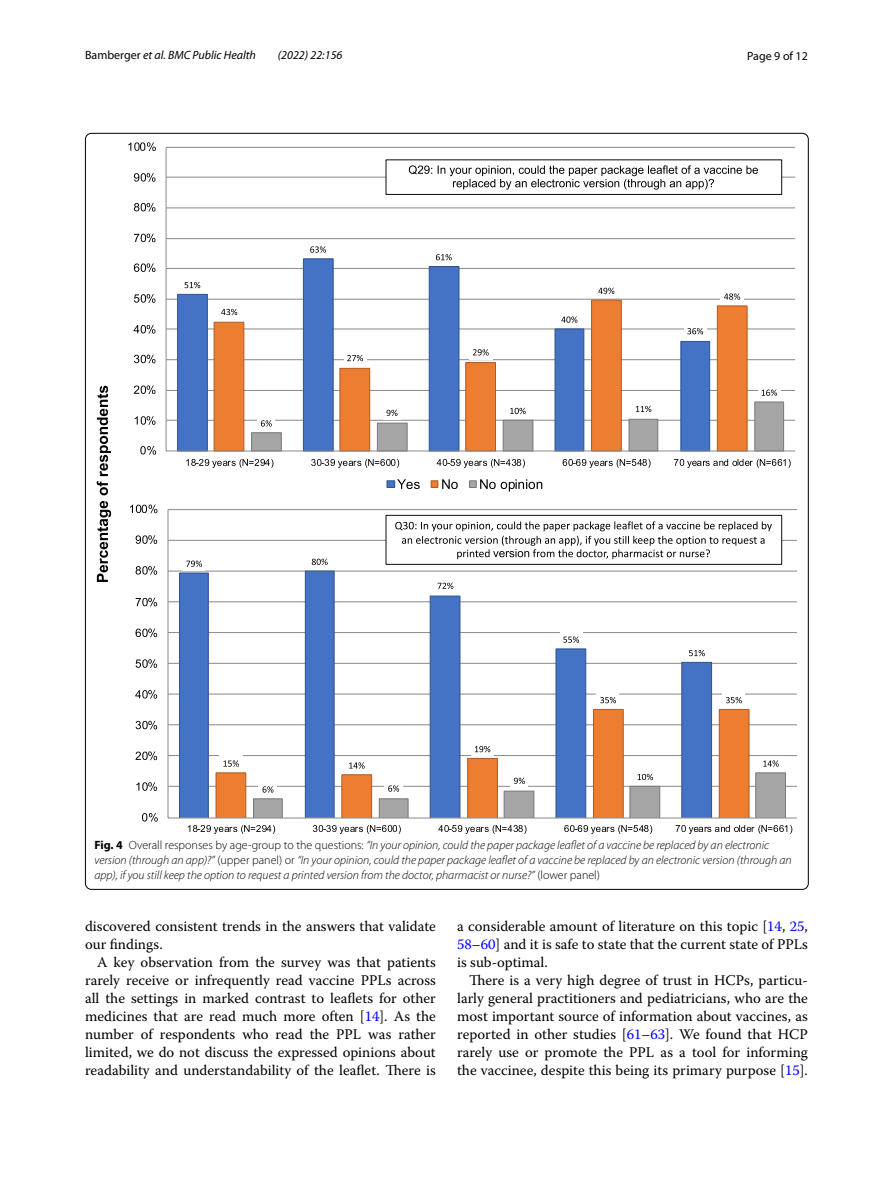
<style>
.page{position:relative;width:893px;height:1187px;background:#fff}
.page>*{position:absolute;margin:0;border:0;box-sizing:border-box;transform-origin:0 0}
.t1{font:14.7px/18px "Warnock Pro";color:#000;text-align:justify}
.t2{font:italic 300 12px/15px "Myriad Pro";color:#000}
.t3{font:italic 12px "Myriad Pro";color:#000}
.t4{font:12px "Myriad Pro";color:#000}
.s1{font-style:normal}
.s2{font-weight:700;font-style:normal}
.s3{color:#00f}
</style>
<div class="page">
<hr style="left:168px;top:786px;width:629px;height:1px;background:#898989">
<hr style="left:168px;top:755px;width:629px;height:1px;background:#898989">
<hr style="left:168px;top:724px;width:629px;height:1px;background:#898989">
<hr style="left:168px;top:693px;width:629px;height:1px;background:#898989">
<hr style="left:168px;top:663px;width:629px;height:1px;background:#898989">
<hr style="left:168px;top:632px;width:629px;height:1px;background:#898989">
<hr style="left:168px;top:601px;width:629px;height:1px;background:#898989">
<hr style="left:168px;top:570px;width:629px;height:1px;background:#898989">
<hr style="left:168px;top:540px;width:629px;height:1px;background:#898989">
<hr style="left:168px;top:509px;width:629px;height:1px;background:#898989">
<svg style="left:179px;top:570px;width:533px;height:247px"></svg>
<svg style="left:215px;top:708px;width:535px;height:109px"></svg>
<hr style="left:168px;top:509px;width:1px;height:309px;background:#898989">
<hr style="left:168px;top:817px;width:629px;height:1px;background:#898989">
<svg style="left:186px;top:560px;width:16px;height:7px"></svg>
<svg style="left:312px;top:558px;width:16px;height:7px"></svg>
<div style="left:434px;top:578px;width:23px;height:14px;background:#fff"></div>
<svg style="left:438px;top:582px;width:15px;height:7px"></svg>
<div style="left:560px;top:632px;width:22px;height:14px;background:#fff"></div>
<svg style="left:563px;top:636px;width:16px;height:6px"></svg>
<div style="left:685px;top:644px;width:23px;height:15px;background:#fff"></div>
<svg style="left:689px;top:649px;width:16px;height:7px"></svg>
<div style="left:219px;top:755px;width:23px;height:14px;background:#fff"></div>
<svg style="left:223px;top:760px;width:16px;height:6px"></svg>
<div style="left:345px;top:758px;width:23px;height:14px;background:#fff"></div>
<div style="left:471px;top:740px;width:22px;height:16px;background:#fff"></div>
<svg style="left:475px;top:746px;width:15px;height:6px"></svg>
<div style="left:597px;top:692px;width:22px;height:15px;background:#fff"></div>
<svg style="left:600px;top:697px;width:16px;height:6px"></svg>
<div style="left:723px;top:691px;width:22px;height:16px;background:#fff"></div>
<svg style="left:726px;top:697px;width:16px;height:6px"></svg>
<svg style="left:253px;top:760px;width:533px;height:57px"></svg>
<svg style="left:142px;top:813px;width:16px;height:8px"></svg>
<svg style="left:136px;top:782px;width:21px;height:8px"></svg>
<svg style="left:135px;top:751px;width:22px;height:9px"></svg>
<svg style="left:136px;top:720px;width:21px;height:9px"></svg>
<svg style="left:135px;top:690px;width:22px;height:8px"></svg>
<svg style="left:136px;top:659px;width:21px;height:9px"></svg>
<svg style="left:136px;top:628px;width:21px;height:9px"></svg>
<svg style="left:136px;top:597px;width:21px;height:9px"></svg>
<svg style="left:136px;top:566px;width:21px;height:8px"></svg>
<svg style="left:136px;top:535px;width:21px;height:9px"></svg>
<svg style="left:130px;top:504px;width:27px;height:9px"></svg>
<svg style="left:188px;top:825px;width:87px;height:8px"></svg>
<svg style="left:313px;top:825px;width:88px;height:8px"></svg>
<svg style="left:438px;top:825px;width:88px;height:8px"></svg>
<svg style="left:564px;top:825px;width:88px;height:8px"></svg>
<svg style="left:676px;top:825px;width:116px;height:8px"></svg>
<hr style="left:166px;top:420px;width:629px;height:1px;background:#898989">
<hr style="left:166px;top:390px;width:629px;height:1px;background:#898989">
<hr style="left:166px;top:359px;width:629px;height:1px;background:#898989">
<hr style="left:166px;top:328px;width:629px;height:1px;background:#898989">
<hr style="left:166px;top:299px;width:629px;height:1px;background:#898989">
<hr style="left:166px;top:268px;width:629px;height:1px;background:#898989">
<hr style="left:166px;top:238px;width:629px;height:1px;background:#898989">
<hr style="left:166px;top:207px;width:629px;height:1px;background:#898989">
<hr style="left:166px;top:177px;width:629px;height:1px;background:#898989">
<hr style="left:166px;top:147px;width:629px;height:1px;background:#898989">
<svg style="left:177px;top:258px;width:533px;height:192px"></svg>
<svg style="left:213px;top:299px;width:535px;height:151px"></svg>
<hr style="left:166px;top:147px;width:1px;height:304px;background:#898989">
<hr style="left:166px;top:450px;width:629px;height:1px;background:#898989">
<div style="left:181px;top:277px;width:22px;height:15px;background:#fff"></div>
<svg style="left:184px;top:282px;width:16px;height:6px"></svg>
<svg style="left:310px;top:246px;width:16px;height:7px"></svg>
<div style="left:433px;top:249px;width:22px;height:14px;background:#fff"></div>
<svg style="left:436px;top:254px;width:16px;height:6px"></svg>
<div style="left:558px;top:312px;width:22px;height:14px;background:#fff"></div>
<svg style="left:561px;top:316px;width:16px;height:7px"></svg>
<div style="left:684px;top:323px;width:22px;height:15px;background:#fff"></div>
<svg style="left:687px;top:328px;width:16px;height:6px"></svg>
<div style="left:218px;top:304px;width:22px;height:15px;background:#fff"></div>
<svg style="left:221px;top:309px;width:16px;height:6px"></svg>
<div style="left:344px;top:350px;width:22px;height:15px;background:#fff"></div>
<svg style="left:347px;top:355px;width:16px;height:6px"></svg>
<div style="left:469px;top:345px;width:23px;height:14px;background:#fff"></div>
<svg style="left:473px;top:349px;width:16px;height:6px"></svg>
<div style="left:595px;top:283px;width:23px;height:15px;background:#fff"></div>
<svg style="left:598px;top:287px;width:16px;height:7px"></svg>
<div style="left:721px;top:288px;width:23px;height:15px;background:#fff"></div>
<svg style="left:724px;top:293px;width:16px;height:7px"></svg>
<svg style="left:251px;top:389px;width:533px;height:62px"></svg>
<svg style="left:140px;top:446px;width:16px;height:8px"></svg>
<svg style="left:135px;top:416px;width:20px;height:9px"></svg>
<svg style="left:134px;top:385px;width:21px;height:9px"></svg>
<svg style="left:134px;top:354px;width:21px;height:9px"></svg>
<svg style="left:134px;top:325px;width:21px;height:8px"></svg>
<svg style="left:134px;top:294px;width:21px;height:9px"></svg>
<svg style="left:134px;top:263px;width:21px;height:9px"></svg>
<svg style="left:134px;top:233px;width:21px;height:9px"></svg>
<svg style="left:134px;top:203px;width:21px;height:8px"></svg>
<svg style="left:134px;top:173px;width:21px;height:9px"></svg>
<svg style="left:128px;top:142px;width:28px;height:9px"></svg>
<svg style="left:186px;top:459px;width:87px;height:9px"></svg>
<svg style="left:311px;top:459px;width:88px;height:9px"></svg>
<svg style="left:437px;top:459px;width:88px;height:9px"></svg>
<svg style="left:563px;top:459px;width:88px;height:9px"></svg>
<svg style="left:674px;top:459px;width:117px;height:9px"></svg>
<div style="left:387px;top:480px;width:8px;height:7px;background:#4472c4"></div>
<div style="left:387px;top:480px;width:8px;height:8px;border:1px solid #2f528f"></div>
<svg style="left:397px;top:479px;width:23px;height:10px"></svg>
<div style="left:431px;top:480px;width:7px;height:7px;background:#ed7d31"></div>
<div style="left:431px;top:480px;width:7px;height:8px;border:1px solid #ae5a21"></div>
<svg style="left:442px;top:479px;width:16px;height:10px"></svg>
<div style="left:470px;top:480px;width:6px;height:7px;background:#a5a5a5"></div>
<div style="left:469px;top:480px;width:8px;height:8px;border:1px solid #787878"></div>
<svg style="left:480px;top:479px;width:62px;height:12px"></svg>
<div style="left:386px;top:160px;width:396px;height:34px;background:#fff"></div>
<div style="left:386px;top:159px;width:396px;height:36px;border:1px solid #0d0d0d"></div>
<svg style="left:409px;top:165px;width:23px;height:9px"></svg>
<svg style="left:438px;top:165px;width:320px;height:25px"></svg>
<div style="left:386px;top:515px;width:396px;height:49px;background:#fff"></div>
<div style="left:386px;top:515px;width:396px;height:49px;border:1px solid #0d0d0d"></div>
<svg style="left:395px;top:521px;width:377px;height:38px"></svg>
<svg style="left:97px;top:386px;width:14px;height:196px"></svg>
<p class="t3" style="left:85px;top:48px;width:172px"><span class="s1">Bamberger</span> et al. BMC Public Health</p>
<p class="t3" style="left:278px;top:48px;width:66px">(2022) 22:156</p>
<p class="t4" style="left:747px;top:48px;width:62px">Page 9 of 12</p>
<p class="t2" style="left:94px;top:837px;width:699px"><span class="s2">Fig. 4</span> <span class="s1">Overall responses by age-group to the questions:</span> “In your opinion, could the paper package leaflet of a vaccine be replaced by an electronic version (through an app)?” <span class="s1">(upper panel) or</span> “In your opinion, could the paper package leaflet of a vaccine be replaced by an electronic version (through an app), if you still keep the option to request a printed version from the doctor, pharmacist or nurse?” <span class="s1">(lower panel)</span></p>
<p class="t1" style="left:85px;top:916px;width:352px">discovered consistent trends in the answers that validate our findings.</p>
<p class="t1" style="left:85px;top:952px;width:352px;text-indent:12px">A key observation from the survey was that patients rarely receive or infrequently read vaccine PPLs across all the settings in marked contrast to leaflets for other medicines that are read much more often [<span class="s3">14</span>]. As the number of respondents who read the PPL was rather limited, we do not discuss the expressed opinions about readability and understandability of the leaflet. There is</p>
<p class="t1" style="left:457px;top:916px;width:352px">a considerable amount of literature on this topic [<span class="s3">14</span>, <span class="s3">25</span>, <span class="s3">58</span>–<span class="s3">60</span>] and it is safe to state that the current state of PPLs is sub-optimal.</p>
<p class="t1" style="left:457px;top:970px;width:352px;text-indent:12px">There is a very high degree of trust in HCPs, particu&shy;larly general practitioners and pediatricians, who are the most important source of information about vaccines, as reported in other studies [<span class="s3">61</span>–<span class="s3">63</span>]. We found that HCP rarely use or promote the PPL as a tool for informing the vaccinee, despite this being its primary purpose [<span class="s3">15</span>].</p>
</div>
